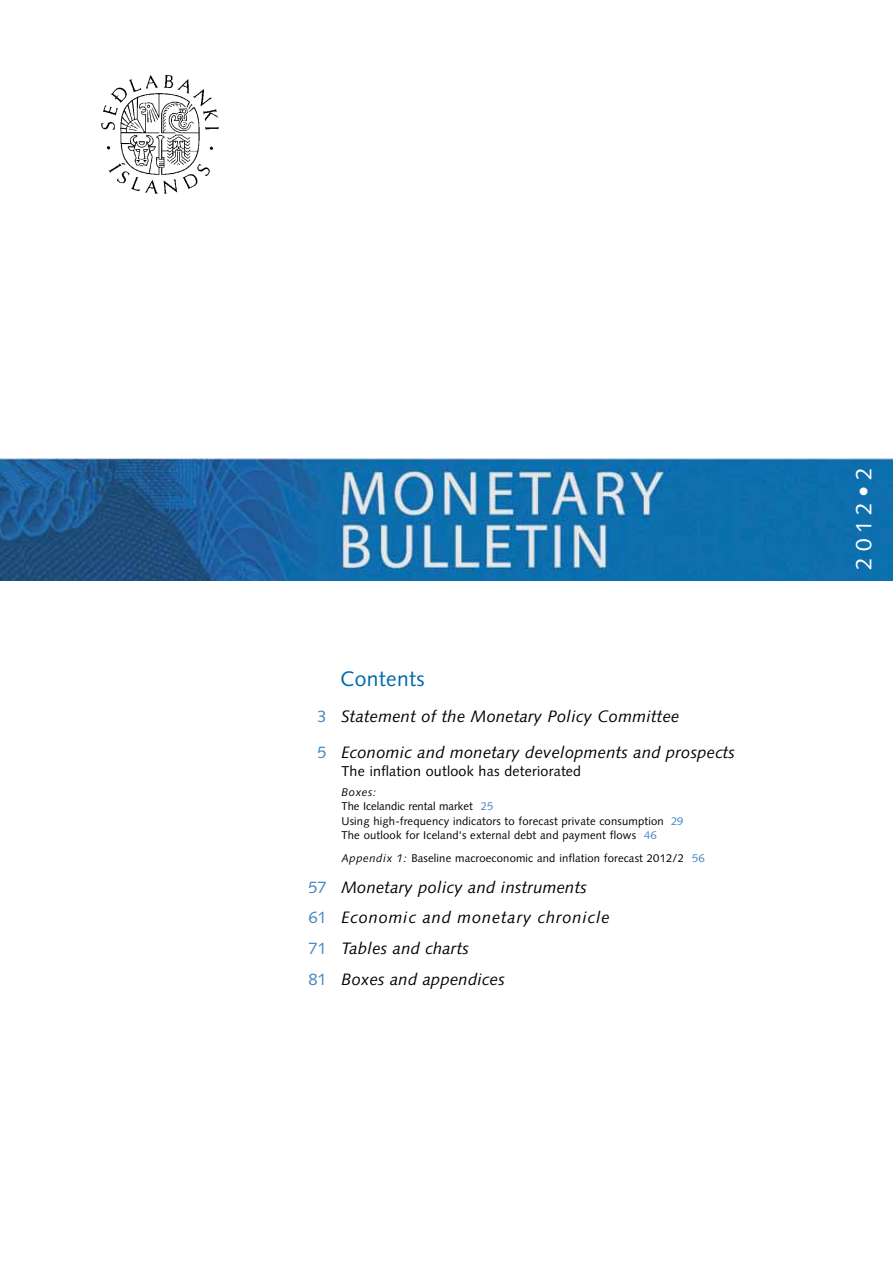
<style>
.page{position:relative;width:893px;height:1263px;background:#fff}
.page>*{position:absolute;margin:0;border:0;box-sizing:border-box;transform-origin:0 0}
.t1{font:22.5px "Syntax LT Std";color:#fff}
.t2{font:21px "Syntax LT Std";letter-spacing:.015em;color:#0068ac}
.t3{font:italic 16.5px/30.8px "Syntax LT Std";letter-spacing:.015em;color:#000}
.t4{font:14.25px "Syntax LT Std";letter-spacing:.015em;color:#000}
.t5{font:11.25px/14.2px "Syntax LT Std";letter-spacing:.015em;color:#000}
.s1{font-style:normal;color:#4686bf}
.s2{font-style:italic}
.s3{color:#4686bf}
</style>
<div class="page">
<img style="left:1px;top:458px;width:892px;height:123px">
<img style="left:101px;top:75px;width:118px;height:119px">
<h2 class="t2" style="left:341px;top:666px;width:85px">Contents</h2>
<h3 class="t3" style="left:317px;top:698px;width:419px;line-height:36px"><span class="s1">3</span> Statement of the Monetary Policy Committee<br><span class="s1">5</span> Economic and monetary developments and prospects</h3>
<p class="t4" style="left:341px;top:763px;width:241px">The inflation outlook has deteriorated</p>
<p class="t5" style="left:341px;top:785px;width:344px"><span class="s2">Boxes:<br></span>The Icelandic rental market <span class="s3">25<br></span>Using high-frequency indicators to forecast private consumption <span class="s3">29<br></span>The outlook for Iceland's external debt and payment flows <span class="s3">46</span></p>
<p class="t5" style="left:341px;top:851px;width:365px"><span class="s2">Appendix 1:</span> Baseline macroeconomic and inflation forecast 2012/2 <span class="s3">56</span></p>
<h3 class="t3" style="left:308px;top:871px;width:303px"><span class="s1">57</span> Monetary policy and instruments<br><span class="s1">61</span> Economic and monetary chronicle<br><span class="s1">71</span> Tables and charts<br><span class="s1">81</span> Boxes and appendices</h3>
<h1 class="t1" style="left:850px;top:569px;width:103px;rotate:-90deg">2012•2</h1>
</div>
